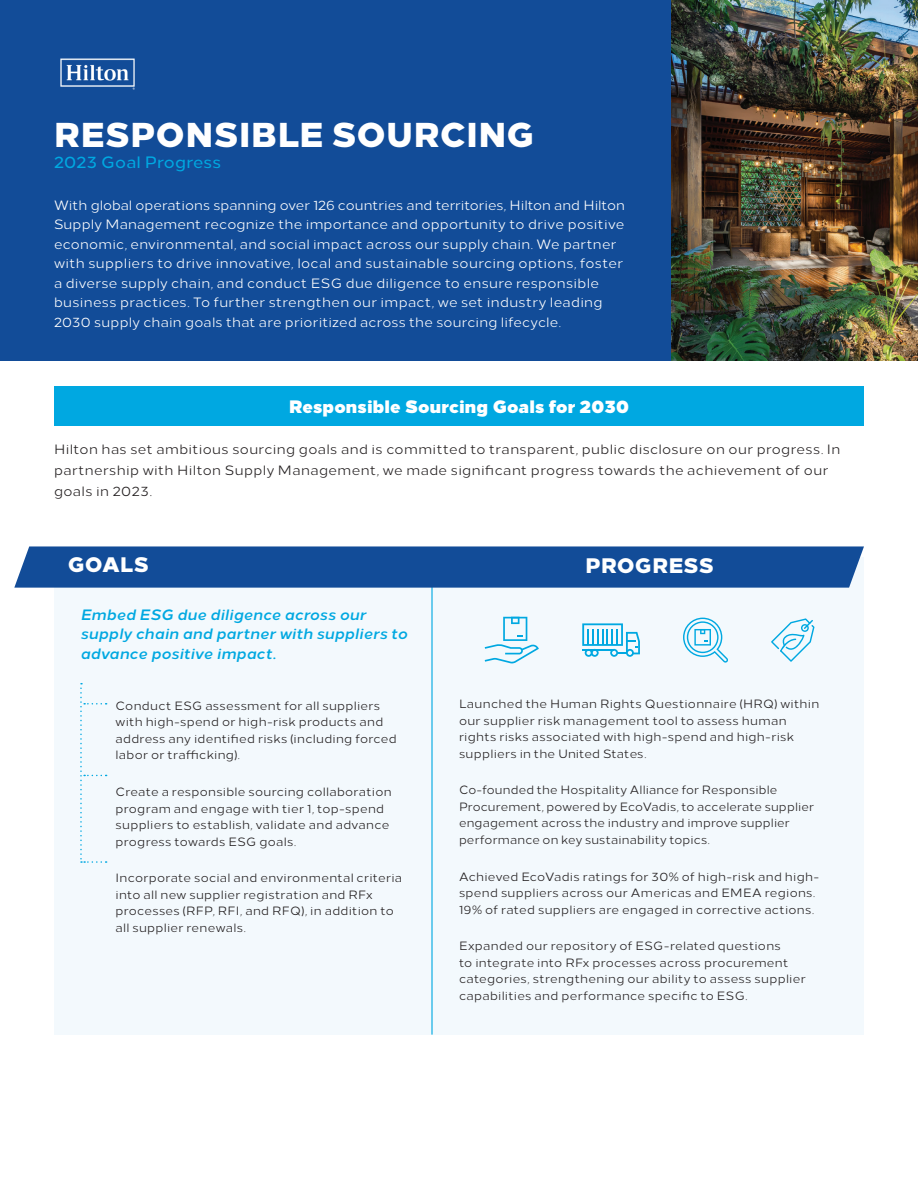
<style>
.page{position:relative;width:918px;height:1188px;background:#fff}
.page>*{position:absolute;margin:0;border:0;box-sizing:border-box;transform-origin:0 0}
.t1{font:800 34.5px "Loew Two Zero";letter-spacing:.02em;color:#fff}
.t2{font:800 21px "Loew Two Zero";letter-spacing:.01em;color:#fff}
.t3{font:900 18px "Loew Two Zero";letter-spacing:.01em;color:#fff}
.t4{font:500 16.5px "Loew Two Zero";letter-spacing:.005em;color:#00a8e1}
.t5{font:italic 700 15px/19.5px "Loew Two Zero";letter-spacing:.01em;color:#00a8e1}
.t6{font:13.5px/19.5px "Loew Two Zero";letter-spacing:.02em;color:#fff}
.t7{font:13.5px/21px "Loew Two Zero";letter-spacing:.03em;color:#231f20}
.t8{font:12px/16.5px "Loew Two Zero";letter-spacing:.02em;color:#242021}
.t9{font:12px/16.5px "Loew Two Zero";letter-spacing:.025em;color:#231f20}
</style>
<div class="page">
<div style="left:54px;top:557px;width:810px;height:478px;background:#f3f9fd"></div>
<div style="left:54px;top:386px;width:810px;height:40px;background:#00a8e1"></div>
<div style="left:0;top:0;width:671px;height:361px;background:#124c98"></div>
<img style="left:60px;top:58px;width:75px;height:32px">
<svg style="left:485px;top:617px;width:54px;height:46px"></svg>
<svg style="left:683px;top:618px;width:45px;height:45px"></svg>
<svg style="left:582px;top:623px;width:58px;height:34px"></svg>
<hr style="left:582px;top:649px;width:32px;height:2px;background:#00a8e1">
<svg style="left:771px;top:618px;width:44px;height:44px"></svg>
<svg style="left:80px;top:683px;width:27px;height:180px"></svg>
<hr style="left:431px;top:547px;width:2px;height:488px;background:#00a8e1">
<div style="left:14px;top:546px;width:850px;height:42px;background:#124c98"></div>
<img style="left:671px;top:0;width:247px;height:361px">
<h1 class="t1" style="left:54px;top:106px;width:482px">RESPONSIBLE SOURCING</h1>
<h3 class="t4" style="left:54px;top:149px;width:169px">2023 Goal Progress</h3>
<p class="t6" style="left:54px;top:194px;width:572px">With global operations spanning over 126 countries and territories, Hilton and Hilton Supply Management recognize the importance and opportunity to drive positive economic, environmental, and social impact across our supply chain. We partner with suppliers to drive innovative, local and sustainable sourcing options, foster a diverse supply chain, and conduct ESG due diligence to ensure responsible business practices. To further strengthen our impact, we set industry leading 2030 supply chain goals that are prioritized across the sourcing lifecycle.</p>
<h3 class="t3" style="left:289px;top:391px;width:341px">Responsible Sourcing Goals for 2030</h3>
<p class="t7" style="left:54px;top:437px;width:788px">Hilton has set ambitious sourcing goals and is committed to transparent, public disclosure on our progress. In partnership with Hilton Supply Management, we made significant progress towards the achievement of our goals in 2023.</p>
<h2 class="t2" style="left:68px;top:547px;width:82px">GOALS</h2>
<h2 class="t2" style="left:585px;top:548px;width:130px">PROGRESS</h2>
<p class="t5" style="left:80px;top:603px;width:328px">Embed ESG due diligence across our supply chain and partner with suppliers to advance positive impact.</p>
<p class="t9" style="left:116px;top:696px;width:283px">Conduct ESG assessment for all suppliers with high-spend or high-risk products and address any identified risks (including forced labor or trafficking).</p>
<p class="t9" style="left:116px;top:783px;width:278px">Create a responsible sourcing collaboration program and engage with tier 1, top-spend suppliers to establish, validate and advance progress towards ESG goals.</p>
<p class="t9" style="left:116px;top:869px;width:288px">Incorporate social and environmental criteria into all new supplier registration and RFx processes (RFP, RFI, and RFQ), in addition to all supplier renewals.</p>
<p class="t8" style="left:459px;top:695px;width:362px">Launched the Human Rights Questionnaire (HRQ) within our supplier risk management tool to assess human rights risks associated with high-spend and high-risk suppliers in the United States.</p>
<p class="t8" style="left:459px;top:781px;width:356px">Co-founded the Hospitality Alliance for Responsible Procurement, powered by EcoVadis, to accelerate supplier engagement across the industry and improve supplier performance on key sustainability topics.</p>
<p class="t8" style="left:459px;top:867px;width:361px">Achieved EcoVadis ratings for 30% of high-risk and high&shy;spend suppliers across our Americas and EMEA regions.<br>19% of rated suppliers are engaged in corrective actions.</p>
<p class="t8" style="left:459px;top:937px;width:348px">Expanded our repository of ESG-related questions<br>to integrate into RFx processes across procurement categories, strengthening our ability to assess supplier capabilities and performance specific to ESG.</p>
</div>
